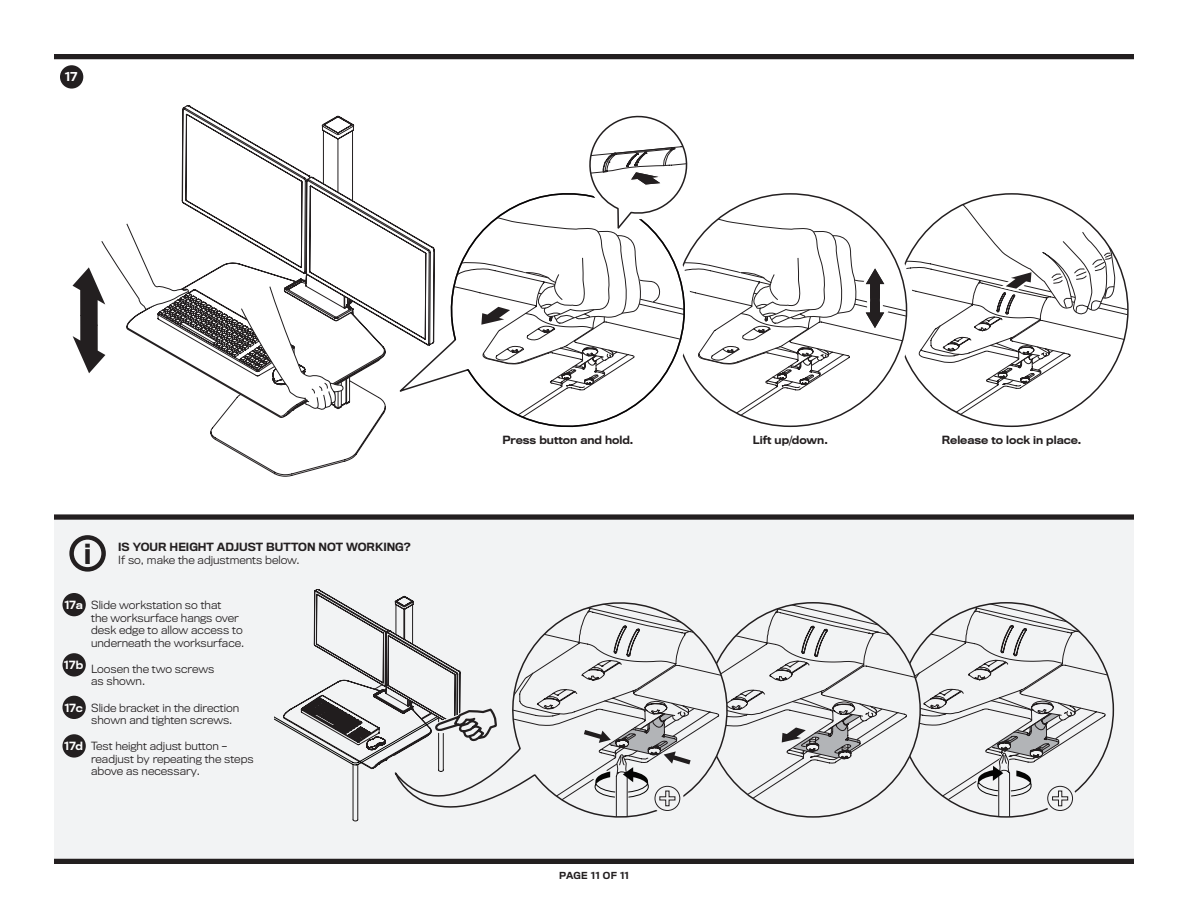
<style>
.page{position:relative;width:1188px;height:918px;background:#fff}
.page>*{position:absolute;margin:0;border:0;box-sizing:border-box;transform-origin:0 0}
.t1{font:500 27px "Titling Gothic FB";color:#231f20}
.t2{font:500 11.4px "Titling Gothic FB";color:#fff}
.t3{font:300 10.5px/12.6px "Titling Gothic FB";color:#231f20}
.t4{font:500 10.5px/12.6px "Titling Gothic FB";color:#231f20}
.t5{font:500 10.5px "Titling Gothic FB";letter-spacing:.015em;color:#fff}
.t6{font:500 9px "Titling Gothic FB";letter-spacing:.02em;color:#231f20}
.s1{font-weight:300}
</style>
<div class="page">
<div style="left:54px;top:517px;width:1080px;height:342px;background:#f2f3f4"></div>
<svg style="left:920px;top:603px;width:153px;height:207px"></svg>
<svg style="left:73px;top:105px;width:326px;height:371px"></svg>
<svg style="left:741px;top:603px;width:140px;height:205px"></svg>
<svg style="left:767px;top:626px;width:153px;height:191px"></svg>
<svg style="left:394px;top:602px;width:347px;height:208px"></svg>
<div style="left:54px;top:54px;width:1080px;height:5px;background:#231f20"></div>
<div style="left:54px;top:514px;width:1080px;height:6px;background:#231f20"></div>
<div style="left:54px;top:859px;width:1080px;height:5px;background:#231f20"></div>
<div style="left:69px;top:535px;width:37px;height:37px;border:4px solid #231f20;border-radius:50%"></div>
<hr style="left:358px;top:765px;width:1px;height:55px;background:#211e1e">
<hr style="left:353px;top:765px;width:1px;height:55px;background:#211e1e">
<svg style="left:274px;top:589px;width:230px;height:183px"></svg>
<svg style="left:579px;top:711px;width:160px;height:107px"></svg>
<svg style="left:965px;top:625px;width:148px;height:192px"></svg>
<svg style="left:399px;top:227px;width:49px;height:165px"></svg>
<svg style="left:449px;top:115px;width:679px;height:313px"></svg>
<div style="left:62px;top:593px;width:24px;height:23px;background:#231f20;border-radius:50%"></div>
<div style="left:62px;top:653px;width:24px;height:24px;background:#231f20;border-radius:50%"></div>
<div style="left:62px;top:696px;width:24px;height:23px;background:#231f20;border-radius:50%"></div>
<div style="left:62px;top:734px;width:24px;height:24px;background:#231f20;border-radius:50%"></div>
<div style="left:60px;top:65px;width:23px;height:24px;background:#231f20;border-radius:50%"></div>
<p class="t2" style="left:65px;top:70px;width:14px">17</p>
<p class="t1" style="left:84px;top:537px;width:9px">i</p>
<p class="t4" style="left:118px;top:541px;width:294px">IS YOUR HEIGHT ADJUST BUTTON NOT WORKING?<br><span class="s1">If so, make the adjustments below.</span></p>
<p class="t3" style="left:91px;top:599px;width:155px">Slide workstation so that<br>the worksurface hangs over desk edge to allow access to underneath the worksurface.</p>
<p class="t3" style="left:91px;top:662px;width:125px">Loosen the two screws as shown.</p>
<p class="t3" style="left:91px;top:701px;width:150px">Slide bracket in the direction shown and tighten screws.</p>
<p class="t3" style="left:91px;top:740px;width:164px">Test height adjust button – readjust by repeating the steps above as necessary.</p>
<p class="t5" style="left:64px;top:598px;width:20px">17a</p>
<p class="t5" style="left:64px;top:659px;width:21px">17b</p>
<p class="t5" style="left:64px;top:701px;width:20px">17c</p>
<p class="t5" style="left:64px;top:740px;width:20px">17d</p>
<p class="t4" style="left:502px;top:434px;width:133px">Press button and hold.</p>
<p class="t4" style="left:753px;top:434px;width:77px">Lift up/down.</p>
<p class="t4" style="left:942px;top:434px;width:141px">Release to lock in place.</p>
<p class="t6" style="left:559px;top:870px;width:71px">PAGE 11 OF 11</p>
</div>
